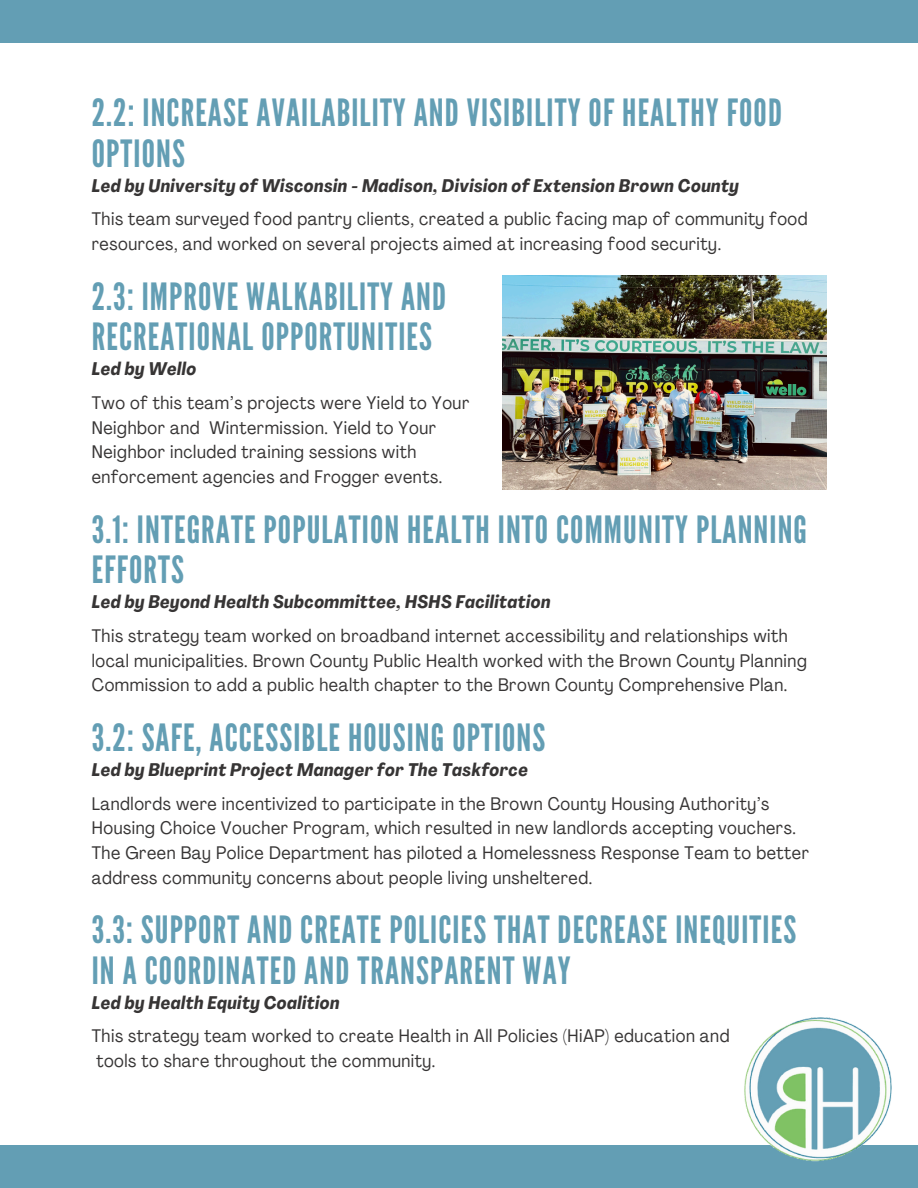
<style>
.page{position:relative;width:918px;height:1188px;background:#fff}
.page>*{position:absolute;margin:0;border:0;box-sizing:border-box;transform-origin:0 0}
.t1{font:37.5px/40.5px "League Gothic";letter-spacing:.03em;color:#639eb4}
.t2{font:condensed 18px/24.8px "Agrandir";letter-spacing:.03em;color:#373535}
.t3{font:italic 700 condensed 18px "Agrandir";letter-spacing:.03em;color:#373535}
</style>
<div class="page">
<div style="left:0;top:0;width:918px;height:43px;background:#639eb4"></div>
<div style="left:0;top:1145px;width:918px;height:43px;background:#639eb4"></div>
<img style="left:744px;top:1018px;width:148px;height:144px">
<img style="left:502px;top:275px;width:324px;height:214px">
<p class="t1" style="left:92px;top:93px;width:692px">2.2: INCREASE AVAILABILITY AND VISIBILITY OF HEALTHY FOOD<br>OPTIONS</p>
<h1 class="t3" style="left:92px;top:178px;width:648px">Led by University of Wisconsin - Madison, Division of Extension Brown County</h1>
<p class="t2" style="left:92px;top:208px;width:717px">This team surveyed food pantry clients, created a public facing map of community food resources, and worked on several projects aimed at increasing food security.</p>
<p class="t1" style="left:92px;top:277px;width:356px">2.3: IMPROVE WALKABILITY AND<br>RECREATIONAL OPPORTUNITIES</p>
<p class="t3" style="left:92px;top:362px;width:106px">Led by Wello</p>
<p class="t2" style="left:92px;top:392px;width:379px">Two of this team’s projects were Yield to Your Neighbor and Wintermission. Yield to Your Neighbor included training sessions with enforcement agencies and Frogger events.</p>
<p class="t1" style="left:92px;top:510px;width:717px">3.1: INTEGRATE POPULATION HEALTH INTO COMMUNITY PLANNING<br>EFFORTS</p>
<p class="t3" style="left:92px;top:595px;width:460px">Led by Beyond Health Subcommittee, HSHS Facilitation</p>
<p class="t2" style="left:92px;top:625px;width:717px">This strategy team worked on broadband internet accessibility and relationships with local municipalities. Brown County Public Health worked with the Brown County Planning<br>Commission to add a public health chapter to the Brown County Comprehensive Plan.</p>
<p class="t1" style="left:92px;top:718px;width:455px">3.2: SAFE, ACCESSIBLE HOUSING OPTIONS</p>
<h1 class="t3" style="left:92px;top:762px;width:438px">Led by Blueprint Project Manager for The Taskforce</h1>
<p class="t2" style="left:92px;top:793px;width:719px">Landlords were incentivized to participate in the Brown County Housing Authority’s Housing Choice Voucher Program, which resulted in new landlords accepting vouchers.<br>The Green Bay Police Department has piloted a Homelessness Response Team to better address community concerns about people living unsheltered.</p>
<p class="t1" style="left:92px;top:911px;width:706px">3.3: SUPPORT AND CREATE POLICIES THAT DECREASE INEQUITIES<br>IN A COORDINATED AND TRANSPARENT WAY</p>
<p class="t3" style="left:92px;top:995px;width:249px">Led by Health Equity Coalition</p>
<h1 class="t2" style="left:92px;top:1026px;width:639px">This strategy team worked to create Health in All Policies (HiAP) education and</h1>
<p class="t2" style="left:96px;top:1050px;width:341px">tools to share throughout the community.</p>
</div>
